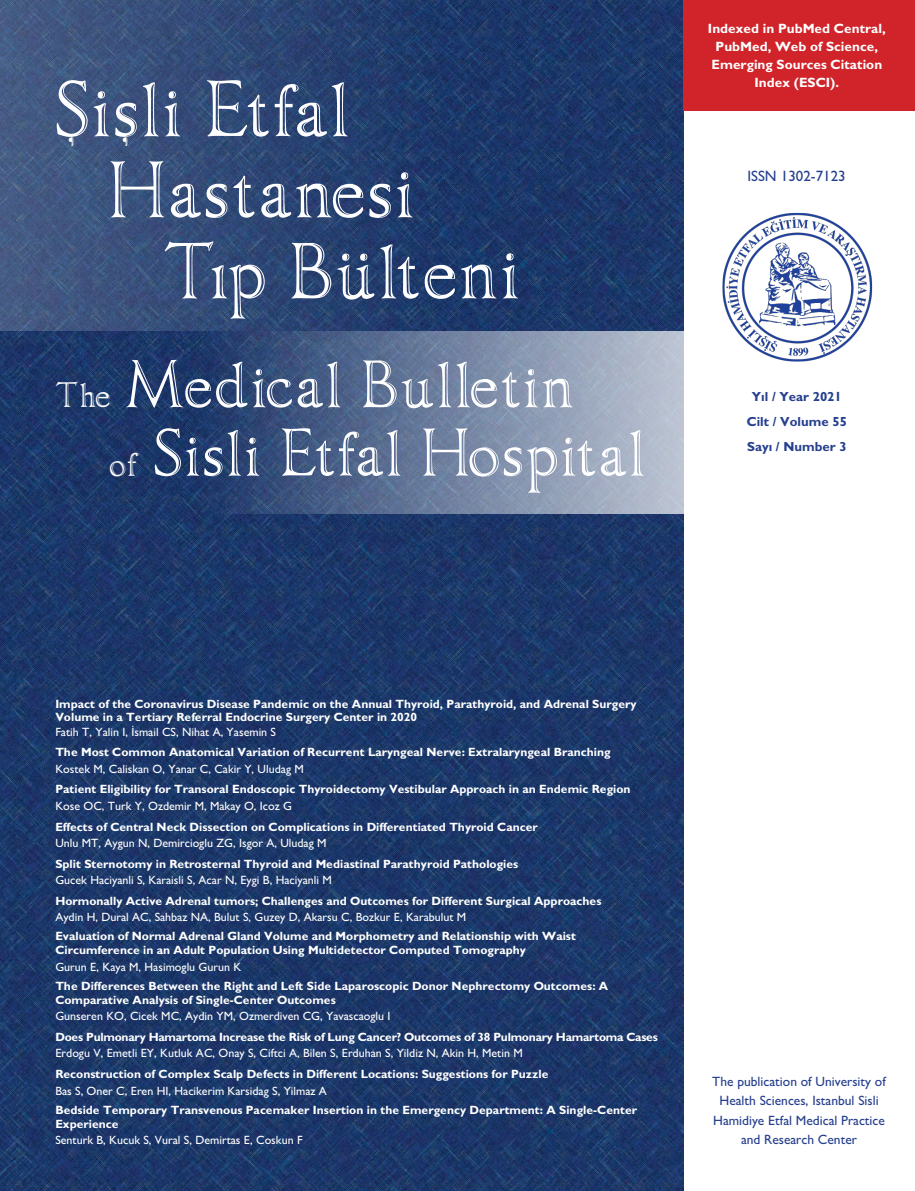
<style>
.page{position:relative;width:915px;height:1191px;background:#fff}
.page>*{position:absolute;margin:0;border:0;box-sizing:border-box;transform-origin:0 0}
.t1{font:57px "Imperator Bronze";letter-spacing:.05em;color:#fff}
.t2{font:37.5px "Imperator Bronze Small Caps";color:#fff}
.t3{font:500 15px "Gill Sans MT Pro";color:#253f8e}
.t4{font:500 13.5px/19.5px "Gill Sans MT Pro";color:#253f8e;text-align:center}
.t5{font:700 13.5px/18px "Gill Sans MT Pro";color:#fff;text-align:center}
.t6{font:700 13.2px "Gill Sans MT Pro";color:#253f8e}
.t7{font:700 12px/14.2px "Gill Sans MT Pro";color:#fff}
.t8{font:500 12px "Gill Sans MT Pro";color:#fff}
.t9{font:700 12px "Gill Sans MT Pro";letter-spacing:-.02em;color:#fff}
.s1{font-size:30px}
</style>
<div class="page">
<img style="left:0;top:330px;width:683px;height:861px">
<svg style="left:0;top:0;width:873px;height:330px;background:#445a83"></svg>
<svg style="left:1px;top:331px;width:683px;height:182px;background:#55698e"></svg>
<svg style="left:165px;top:241px;width:352px;height:78px;background:#435a83"></svg>
<div style="left:683px;top:0;width:231px;height:111px;background:#d1232a"></div>
<img style="left:721px;top:199px;width:151px;height:163px">
<p class="t2" style="left:68px;top:110px;width:8px">,</p>
<p class="t2" style="left:122px;top:110px;width:8px">,</p>
<p class="t5" style="left:707px;top:19px;width:179px">Indexed in PubMed Central,<br>PubMed, Web of Science,<br>Emerging Sources Citation<br>Index (ESCI).</p>
<p class="t3" style="left:747px;top:167px;width:100px">ISSN 1302-7123</p>
<p class="t1" style="left:55px;top:359px;width:519px"><span class="s1">The</span> Medical Bulletin</p>
<p class="t1" style="left:109px;top:427px;width:536px"><span class="s1">of</span> Sisli Etfal Hospital</p>
<p class="t6" style="left:751px;top:388px;width:91px">Yıl / Year 2021</p>
<p class="t6" style="left:746px;top:414px;width:102px">Cilt / Volume 55</p>
<p class="t6" style="left:746px;top:439px;width:101px">Sayı / Number 3</p>
<p class="t7" style="left:55px;top:697px;width:582px;line-height:12.8px">Impact of the Coronavirus Disease Pandemic on the Annual Thyroid, Parathyroid, and Adrenal Surgery<br>Volume in a Tertiary Referral Endocrine Surgery Center in 2020</p>
<p class="t8" style="left:55px;top:724px;width:222px">Fatih T, Yalin I, İsmail CS, Nihat A, Yasemin S</p>
<p class="t7" style="left:55px;top:745px;width:556px">The Most Common Anatomical Variation of Recurrent Laryngeal Nerve: Extralaryngeal Branching</p>
<p class="t8" style="left:55px;top:761px;width:250px">Kostek M, Caliskan O, Yanar C, Cakir Y, Uludag M</p>
<p class="t7" style="left:55px;top:782px;width:576px">Patient Eligibility for Transoral Endoscopic Thyroidectomy Vestibular Approach in an Endemic Region</p>
<p class="t8" style="left:55px;top:798px;width:238px">Kose OC, Turk Y, Ozdemir M, Makay O, Icoz G</p>
<p class="t7" style="left:55px;top:819px;width:484px">Effects of Central Neck Dissection on Complications in Differentiated Thyroid Cancer</p>
<p class="t8" style="left:55px;top:835px;width:273px">Unlu MT, Aygun N, Demircioglu ZG, Isgor A, Uludag M</p>
<p class="t7" style="left:55px;top:856px;width:464px">Split Sternotomy in Retrosternal Thyroid and Mediastinal Parathyroid Pathologies</p>
<p class="t8" style="left:55px;top:872px;width:278px">Gucek Haciyanli S, Karaisli S, Acar N, Eygi B, Haciyanli M</p>
<p class="t7" style="left:55px;top:893px;width:547px">Hormonally Active Adrenal tumors; Challenges and Outcomes for Different Surgical Approaches</p>
<p class="t8" style="left:55px;top:909px;width:412px">Aydin H, Dural AC, Sahbaz NA, Bulut S, Guzey D, Akarsu C, Bozkur E, Karabulut M</p>
<p class="t7" style="left:55px;top:928px;width:522px">Evaluation of Normal Adrenal Gland Volume and Morphometry and Relationship with Waist<br>Circumference in an Adult Population Using Multidetector Computed Tomography</p>
<p class="t8" style="left:55px;top:959px;width:187px">Gurun E, Kaya M, Hasimoglu Gurun K</p>
<p class="t7" style="left:55px;top:978px;width:554px">The Differences Between the Right and Left Side Laparoscopic Donor Nephrectomy Outcomes: A<br>Comparative Analysis of Single-Center Outcomes</p>
<p class="t8" style="left:55px;top:1009px;width:336px">Gunseren KO, Cicek MC, Aydin YM, Ozmerdiven CG, Yavascaoglu I</p>
<p class="t9" style="left:55px;top:1029px;width:604px">Does Pulmonary Hamartoma Increase the Risk of Lung Cancer? Outcomes of 38 Pulmonary Hamartoma Cases</p>
<p class="t8" style="left:55px;top:1046px;width:469px">Erdogu V, Emetli EY, Kutluk AC, Onay S, Ciftci A, Bilen S, Erduhan S, Yildiz N, Akin H, Metin M</p>
<p class="t7" style="left:55px;top:1066px;width:494px">Reconstruction of Complex Scalp Defects in Different Locations: Suggestions for Puzzle</p>
<p class="t8" style="left:55px;top:1083px;width:273px">Bas S, Oner C, Eren HI, Hacikerim Karsidag S, Yilmaz A</p>
<p class="t7" style="left:55px;top:1102px;width:583px">Bedside Temporary Transvenous Pacemaker Insertion in the Emergency Department: A Single-Center<br>Experience</p>
<p class="t8" style="left:55px;top:1133px;width:249px">Senturk B, Kucuk S, Vural S, Demirtas E, Coskun F</p>
<p class="t4" style="left:712px;top:1071px;width:175px">The publication of University of<br>Health Sciences, Istanbul Sisli<br>Hamidiye Etfal Medical Practice and Research Center</p>
</div>
